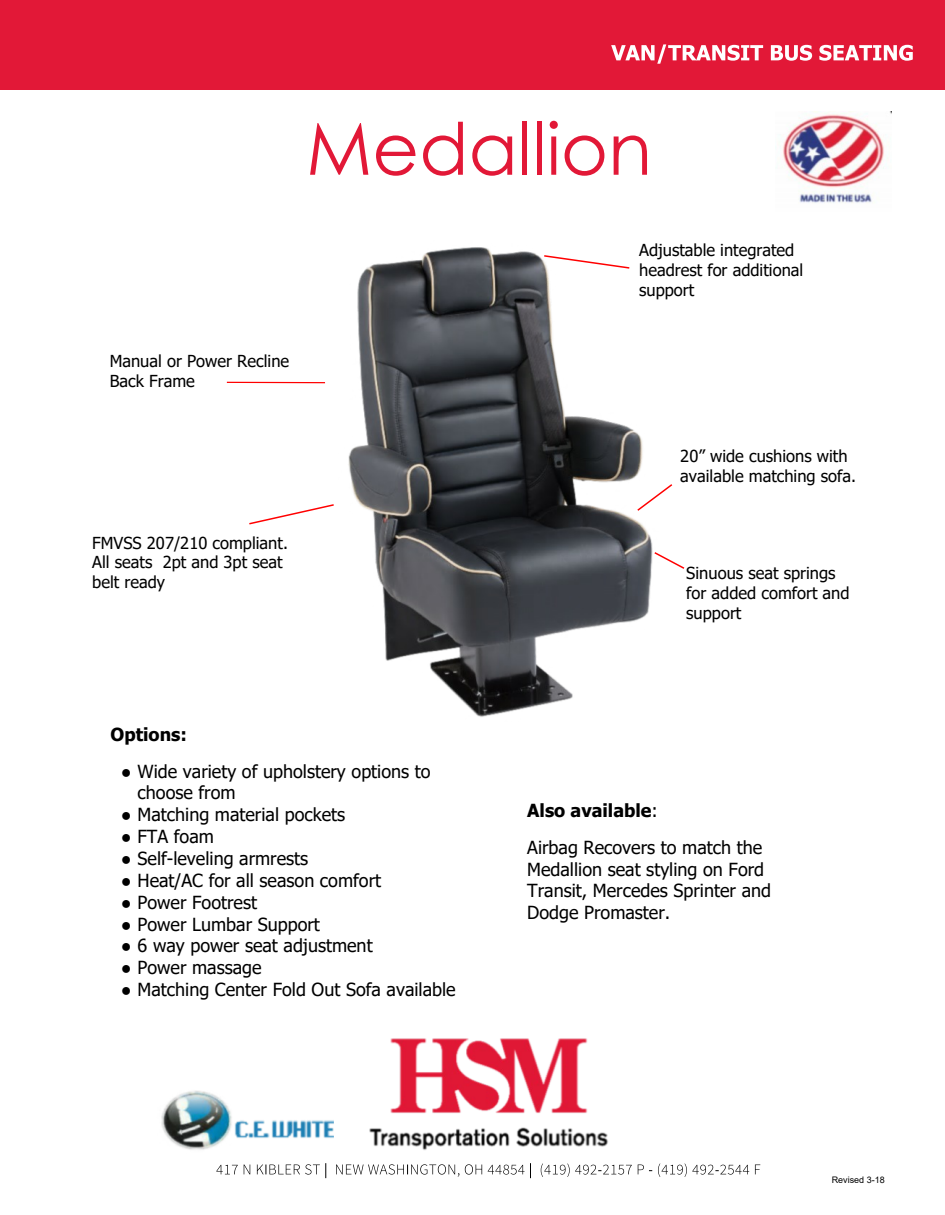
<style>
.page{position:relative;width:945px;height:1215px;background:#fff}
.page>*{position:absolute;margin:0;border:0;box-sizing:border-box;transform-origin:0 0}
.t1{font:72px "Century Gothic";color:#e21837}
.t2{font:18px/21.8px "Tahoma";color:#000}
.t3{font:700 18px "Tahoma";color:#000}
.t4{font:16.5px/20px "Tahoma";color:#000}
.t5{font:9px "Arial";color:#000}
.s1{font-family:"Times New Roman"}
.s2{font-weight:700}
</style>
<div class="page">
<hr style="left:227px;top:382px;width:98px;height:1px;background:#f00">
<svg style="left:249px;top:513px;width:43px;height:12px"></svg>
<img style="left:234px;top:1120px;width:100px;height:18px">
<img style="left:161px;top:1090px;width:71px;height:60px">
<svg style="left:216px;top:1165px;width:22px;height:9px"></svg>
<svg style="left:244px;top:1165px;width:6px;height:9px"></svg>
<svg style="left:257px;top:1164px;width:63px;height:11px"></svg>
<svg style="left:326px;top:1163px;width:1px;height:15px"></svg>
<svg style="left:336px;top:1164px;width:24px;height:11px"></svg>
<svg style="left:618px;top:1164px;width:14px;height:11px"></svg>
<svg style="left:638px;top:1165px;width:14px;height:9px"></svg>
<svg style="left:658px;top:1163px;width:91px;height:14px"></svg>
<svg style="left:755px;top:1165px;width:5px;height:9px"></svg>
<img style="left:360px;top:1038px;width:257px;height:141px">
<div style="left:0;top:1px;width:945px;height:89px;background:#e21837"></div>
<svg style="left:611px;top:44px;width:152px;height:20px"></svg>
<svg style="left:771px;top:45px;width:41px;height:16px"></svg>
<svg style="left:819px;top:45px;width:94px;height:16px"></svg>
<img style="left:292px;top:247px;width:392px;height:470px">
<img style="left:780px;top:111px;width:111px;height:92px">
<h1 class="t1" style="left:306px;top:121px;width:347px">Medallion</h1>
<p class="t4" style="left:110px;top:352px;width:181px">Manual or Power Recline<br>Back Frame</p>
<p class="t4" style="left:92px;top:534px;width:197px">FMVSS 207/210 compliant.<br>All seats 2pt and 3pt seat belt ready</p>
<p class="t3" style="left:111px;top:727px;width:78px">Options:</p>
<p class="t2" style="left:138px;top:762px;width:295px;text-indent:-17px"><span class="s1">●</span> Wide variety of upholstery options to choose from</p>
<p class="t2" style="left:121px;top:805px;width:226px"><span class="s1">●</span> Matching material pockets</p>
<p class="t2" style="left:121px;top:827px;width:95px"><span class="s1">●</span> FTA foam</p>
<p class="t2" style="left:121px;top:849px;width:189px"><span class="s1">●</span> Self-leveling armrests</p>
<p class="t2" style="left:121px;top:871px;width:262px"><span class="s1">●</span> Heat/AC for all season comfort</p>
<p class="t2" style="left:121px;top:893px;width:138px"><span class="s1">●</span> Power Footrest</p>
<p class="t2" style="left:121px;top:915px;width:201px"><span class="s1">●</span> Power Lumbar Support</p>
<p class="t2" style="left:121px;top:937px;width:254px"><span class="s1">●</span> 6 way power seat adjustment</p>
<p class="t2" style="left:121px;top:958px;width:142px"><span class="s1">●</span> Power massage</p>
<p class="t2" style="left:121px;top:980px;width:337px"><span class="s1">●</span> Matching Center Fold Out Sofa available</p>
<p class="t4" style="left:639px;top:242px;width:166px">Adjustable integrated headrest for additional support</p>
<p class="t4" style="left:680px;top:447px;width:177px">20” wide cushions with available matching sofa.</p>
<p class="t4" style="left:686px;top:565px;width:165px">Sinuous seat springs for added comfort and support</p>
<p class="t2" style="left:527px;top:794px;width:237px;line-height:36.8px"><span class="s2">Also available</span>:<br>Airbag Recovers to match the</p>
<p class="t2" style="left:527px;top:860px;width:245px">Medallion seat styling on Ford<br>Transit, Mercedes Sprinter and<br>Dodge Promaster.</p>
<p class="t5" style="left:832px;top:1176px;width:55px">Revised 3-18</p>
</div>
